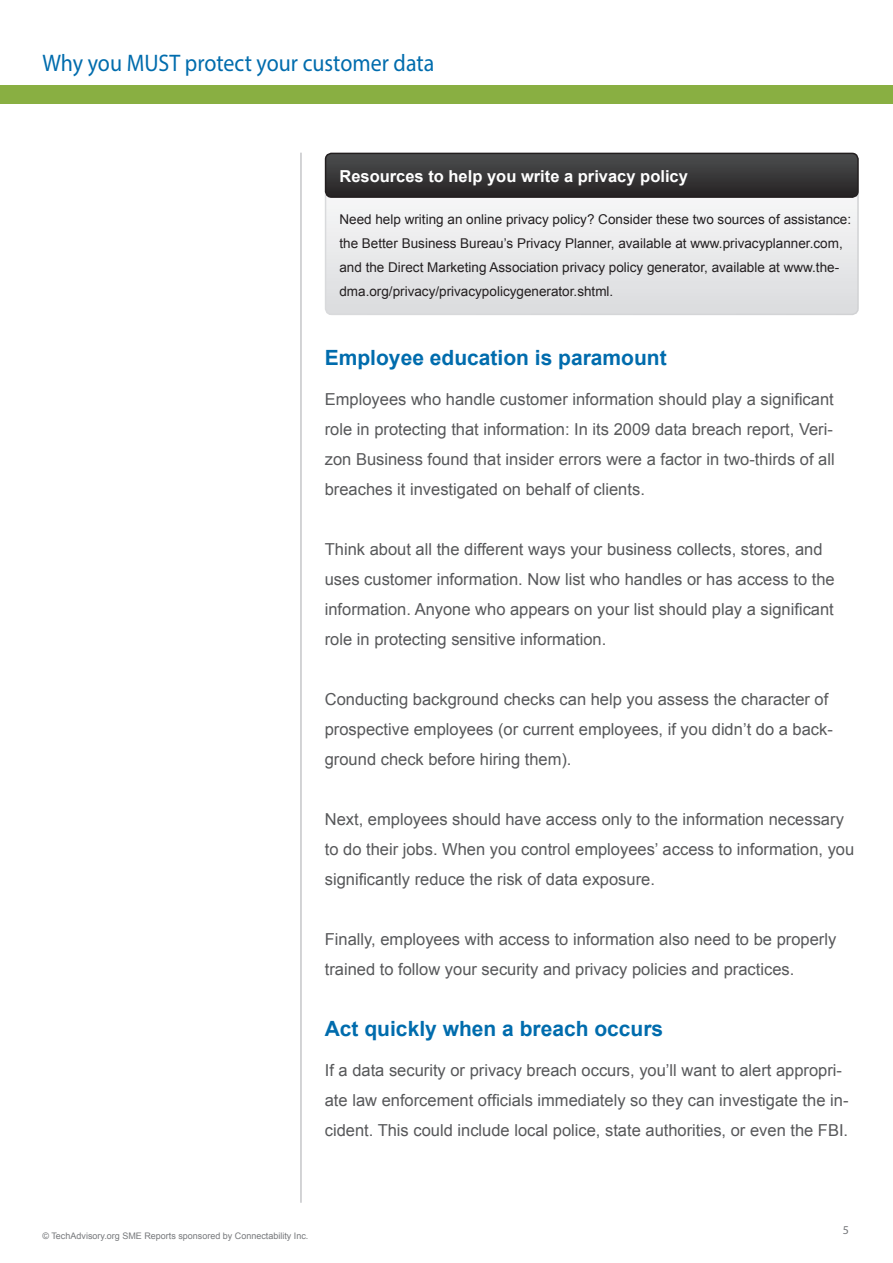
<style>
.page{position:relative;width:893px;height:1263px;background:#fff}
.page>*{position:absolute;margin:0;border:0;box-sizing:border-box;transform-origin:0 0}
.t1{font:24px "Myriad Pro";color:#006cad;scale:.91 1}
.t2{font:700 21px "Arial";color:#006cad}
.t3{font:16.5px/30px "Arial";color:#57585a}
.t4{font:700 16.5px "Arial";color:#fff}
.t5{font:13.5px/24px "Arial";color:#231f20}
.t6{font:12px "Myriad Pro";color:#76787b}
.t7{font:9px "Arial";color:#76787b}
</style>
<div class="page">
<div style="left:0;top:85px;width:893px;height:18px;background:#89af42"></div>
<hr style="left:301px;top:153px;width:1px;height:1050px;background:#a8a9ad">
<svg style="left:328px;top:197px;width:528px;height:115px"></svg>
<div style="left:325px;top:187px;width:534px;height:128px;border:2px solid #fff;border-radius:6px"></div>
<svg style="left:326px;top:153px;width:532px;height:44px;background:#383839"></svg>
<div style="left:325px;top:153px;width:534px;height:45px;border:2px solid #231f20;border-radius:6px"></div>
<h1 class="t1" style="left:43px;top:48px;width:432px">Why you MUST protect your customer data</h1>
<p class="t4" style="left:339px;top:164px;width:350px">Resources to help you write a privacy policy</p>
<p class="t5" style="left:339px;top:207px;width:513px">Need help writing an online privacy policy? Consider these two sources of assistance: the Better Business Bureau’s Privacy Planner, available at www.privacyplanner.com, and the Direct Marketing Association privacy policy generator, available at www.the&shy;dma.org/privacy/privacypolicygenerator.shtml.</p>
<p class="t2" style="left:325px;top:343px;width:343px">Employee education is paramount</p>
<p class="t3" style="left:325px;top:384px;width:511px;text-align:justify">Employees who handle customer information should play a significant role in protecting that information: In its 2009 data breach report, Veri&shy;zon Business found that insider errors were a factor in two-thirds of all breaches it investigated on behalf of clients.</p>
<p class="t3" style="left:325px;top:534px;width:511px">Think about all the different ways your business collects, stores, and uses customer information. Now list who handles or has access to the information. Anyone who appears on your list should play a significant role in protecting sensitive information.</p>
<p class="t3" style="left:325px;top:684px;width:510px">Conducting background checks can help you assess the character of prospective employees (or current employees, if you didn’t do a back&shy;ground check before hiring them).</p>
<p class="t3" style="left:325px;top:804px;width:531px">Next, employees should have access only to the information necessary to do their jobs. When you control employees’ access to information, you significantly reduce the risk of data exposure.</p>
<p class="t3" style="left:325px;top:924px;width:513px">Finally, employees with access to information also need to be properly trained to follow your security and privacy policies and practices.</p>
<p class="t2" style="left:325px;top:1014px;width:340px">Act quickly when a breach occurs</p>
<p class="t3" style="left:325px;top:1055px;width:525px">If a data security or privacy breach occurs, you’ll want to alert appropri&shy;ate law enforcement officials immediately so they can investigate the in&shy;cident. This could include local police, state authorities, or even the FBI.</p>
<p class="t7" style="left:43px;top:1229px;width:267px">© TechAdvisory.org SME Reports sponsored by Connectability Inc.</p>
<p class="t6" style="left:843px;top:1223px;width:8px">5</p>
</div>
